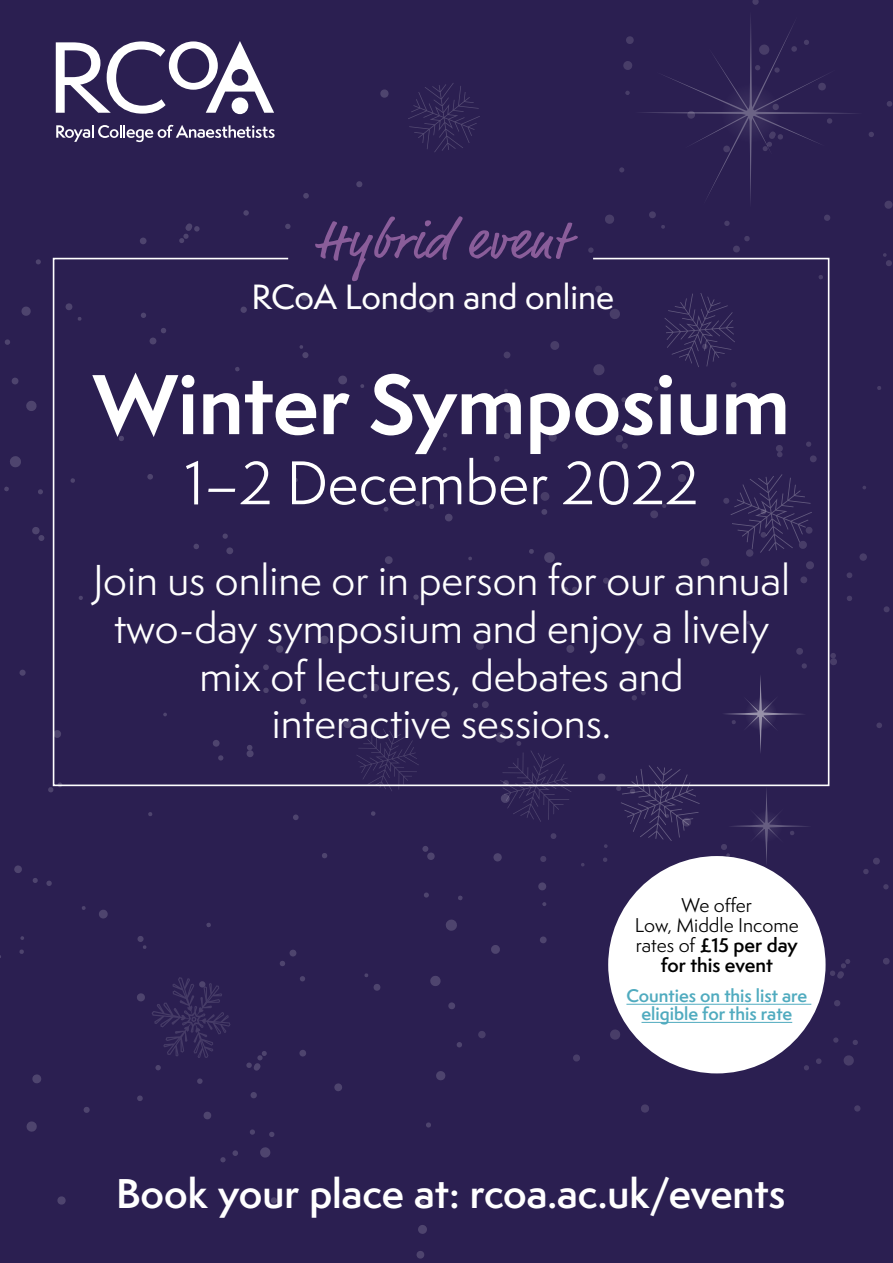
<style>
.page{position:relative;width:893px;height:1263px;background:#2b1f51}
.page>*{position:absolute;margin:0;border:0;box-sizing:border-box;transform-origin:0 0}
.t1{font:700 78px "Semplicita Pro";color:#fff}
.t2{font:56.55px "Semplicita Pro";color:#fff}
.t3{font:53.25px "Market OT";letter-spacing:.025em;color:#8a5d9a}
.t4{font:39.75px/47.7px "Semplicita Pro";color:#fff;text-align:center}
.t5{font:600 38.25px "Semplicita Pro";color:#fff}
.t6{font:500 32.25px "Semplicita Pro";color:#fff}
.t7{font:18.3px/19.8px "Semplicita Pro";color:#000;text-align:center}
.t8{font:600 16.8px/18.1px "Semplicita Pro";color:#50abbf;text-align:center}
.s1{font-weight:600}
</style>
<div class="page">
<svg style="left:538px;top:882px;width:8px;height:9px"></svg>
<svg style="left:426px;top:1122px;width:5px;height:6px"></svg>
<svg style="left:416px;top:1251px;width:8px;height:8px"></svg>
<svg style="left:456px;top:1042px;width:6px;height:6px"></svg>
<svg style="left:424px;top:892px;width:5px;height:6px"></svg>
<svg style="left:539px;top:936px;width:8px;height:8px"></svg>
<svg style="left:493px;top:853px;width:9px;height:9px"></svg>
<svg style="left:542px;top:902px;width:4px;height:4px"></svg>
<svg style="left:420px;top:1200px;width:5px;height:4px"></svg>
<svg style="left:436px;top:1071px;width:10px;height:10px"></svg>
<svg style="left:491px;top:945px;width:9px;height:9px"></svg>
<svg style="left:422px;top:846px;width:13px;height:14px"></svg>
<svg style="left:458px;top:895px;width:5px;height:5px"></svg>
<svg style="left:430px;top:976px;width:11px;height:10px"></svg>
<div style="left:448px;top:1002px;width:7px;height:7px;background:#4e446e;border-radius:3px"></div>
<svg style="left:418px;top:1225px;width:9px;height:9px"></svg>
<svg style="left:446px;top:919px;width:11px;height:12px"></svg>
<svg style="left:155px;top:1065px;width:6px;height:5px"></svg>
<svg style="left:300px;top:976px;width:5px;height:5px"></svg>
<svg style="left:232px;top:1150px;width:6px;height:6px"></svg>
<svg style="left:303px;top:193px;width:6px;height:6px"></svg>
<svg style="left:371px;top:811px;width:5px;height:5px"></svg>
<svg style="left:250px;top:1092px;width:7px;height:7px"></svg>
<svg style="left:373px;top:984px;width:8px;height:7px"></svg>
<svg style="left:299px;top:1049px;width:7px;height:8px"></svg>
<svg style="left:322px;top:853px;width:5px;height:6px"></svg>
<svg style="left:364px;top:973px;width:4px;height:4px"></svg>
<svg style="left:148px;top:812px;width:4px;height:4px"></svg>
<svg style="left:269px;top:1132px;width:6px;height:5px"></svg>
<div style="left:334px;top:1083px;width:8px;height:8px;background:#4e446e;border-radius:50%"></div>
<svg style="left:197px;top:1078px;width:6px;height:6px"></svg>
<svg style="left:380px;top:89px;width:9px;height:9px"></svg>
<svg style="left:356px;top:181px;width:7px;height:6px"></svg>
<svg style="left:270px;top:1197px;width:7px;height:7px"></svg>
<svg style="left:293px;top:814px;width:6px;height:6px"></svg>
<svg style="left:32px;top:878px;width:6px;height:5px"></svg>
<svg style="left:36px;top:259px;width:5px;height:6px"></svg>
<svg style="left:246px;top:1051px;width:21px;height:17px"></svg>
<svg style="left:285px;top:224px;width:6px;height:5px"></svg>
<svg style="left:137px;top:993px;width:8px;height:9px"></svg>
<svg style="left:137px;top:936px;width:10px;height:13px"></svg>
<svg style="left:137px;top:1095px;width:6px;height:6px"></svg>
<svg style="left:46px;top:880px;width:6px;height:6px"></svg>
<svg style="left:220px;top:1157px;width:6px;height:5px"></svg>
<svg style="left:20px;top:936px;width:4px;height:4px"></svg>
<svg style="left:186px;top:223px;width:7px;height:7px"></svg>
<svg style="left:280px;top:950px;width:17px;height:16px"></svg>
<svg style="left:14px;top:865px;width:8px;height:8px"></svg>
<svg style="left:250px;top:1129px;width:5px;height:6px"></svg>
<svg style="left:5px;top:339px;width:5px;height:6px"></svg>
<svg style="left:140px;top:237px;width:7px;height:8px"></svg>
<div style="left:38px;top:535px;width:7px;height:6px;background:#4e446e;border-radius:50%"></div>
<svg style="left:38px;top:489px;width:5px;height:6px"></svg>
<svg style="left:82px;top:906px;width:4px;height:4px"></svg>
<svg style="left:19px;top:669px;width:7px;height:7px"></svg>
<svg style="left:32px;top:1074px;width:9px;height:9px"></svg>
<svg style="left:203px;top:1111px;width:8px;height:9px"></svg>
<svg style="left:99px;top:910px;width:9px;height:9px"></svg>
<svg style="left:26px;top:1121px;width:11px;height:11px"></svg>
<svg style="left:260px;top:1147px;width:11px;height:11px"></svg>
<svg style="left:243px;top:210px;width:6px;height:6px"></svg>
<svg style="left:57px;top:1196px;width:9px;height:9px"></svg>
<svg style="left:206px;top:923px;width:5px;height:4px"></svg>
<svg style="left:83px;top:1107px;width:7px;height:6px"></svg>
<svg style="left:21px;top:306px;width:10px;height:10px"></svg>
<svg style="left:19px;top:949px;width:5px;height:5px"></svg>
<svg style="left:179px;top:226px;width:21px;height:17px"></svg>
<svg style="left:32px;top:527px;width:8px;height:8px"></svg>
<svg style="left:4px;top:486px;width:5px;height:5px"></svg>
<svg style="left:26px;top:401px;width:11px;height:10px"></svg>
<svg style="left:11px;top:377px;width:8px;height:8px"></svg>
<svg style="left:48px;top:787px;width:6px;height:6px"></svg>
<svg style="left:10px;top:456px;width:11px;height:11px"></svg>
<svg style="left:884px;top:201px;width:9px;height:8px"></svg>
<svg style="left:883px;top:884px;width:6px;height:5px"></svg>
<svg style="left:816px;top:1058px;width:6px;height:6px"></svg>
<svg style="left:887px;top:101px;width:5px;height:6px"></svg>
<svg style="left:884px;top:606px;width:6px;height:6px"></svg>
<div style="left:837px;top:972px;width:6px;height:7px;background:#312656;border-radius:2px"></div>
<svg style="left:834px;top:1000px;width:6px;height:6px"></svg>
<svg style="left:830px;top:653px;width:6px;height:5px"></svg>
<svg style="left:733px;top:236px;width:17px;height:17px"></svg>
<div style="left:883px;top:957px;width:7px;height:8px;background:#483d68;border-radius:50%"></div>
<div style="left:830px;top:658px;width:7px;height:7px;background:#483d68;border-radius:3px"></div>
<svg style="left:853px;top:1040px;width:5px;height:5px"></svg>
<div style="left:837px;top:971px;width:7px;height:7px;background:#483d68;border-radius:3px"></div>
<div style="left:854px;top:1105px;width:7px;height:7px;background:#483d68;border-radius:3px"></div>
<svg style="left:876px;top:722px;width:6px;height:6px"></svg>
<svg style="left:619px;top:167px;width:5px;height:6px"></svg>
<svg style="left:830px;top:959px;width:20px;height:17px"></svg>
<svg style="left:573px;top:1054px;width:7px;height:8px"></svg>
<svg style="left:869px;top:132px;width:5px;height:5px"></svg>
<svg style="left:883px;top:253px;width:9px;height:13px"></svg>
<svg style="left:804px;top:1065px;width:5px;height:6px"></svg>
<svg style="left:604px;top:844px;width:4px;height:4px"></svg>
<svg style="left:540px;top:856px;width:6px;height:6px"></svg>
<svg style="left:846px;top:572px;width:6px;height:6px"></svg>
<svg style="left:626px;top:36px;width:8px;height:8px"></svg>
<svg style="left:863px;top:858px;width:17px;height:16px"></svg>
<svg style="left:833px;top:1037px;width:6px;height:6px"></svg>
<svg style="left:588px;top:247px;width:6px;height:6px"></svg>
<div style="left:859px;top:553px;width:8px;height:8px;background:#483d68;border-radius:50%"></div>
<svg style="left:877px;top:386px;width:4px;height:4px"></svg>
<svg style="left:610px;top:1029px;width:10px;height:11px"></svg>
<svg style="left:551px;top:833px;width:6px;height:6px"></svg>
<div style="left:478px;top:1031px;width:8px;height:7px;background:#483d68;border-radius:50%"></div>
<svg style="left:843px;top:1055px;width:11px;height:11px"></svg>
<svg style="left:641px;top:1104px;width:8px;height:9px"></svg>
<svg style="left:625px;top:91px;width:5px;height:4px"></svg>
<svg style="left:605px;top:214px;width:9px;height:10px"></svg>
<svg style="left:847px;top:596px;width:5px;height:5px"></svg>
<svg style="left:603px;top:857px;width:4px;height:5px"></svg>
<svg style="left:752px;top:0;width:7px;height:5px"></svg>
<svg style="left:623px;top:61px;width:9px;height:9px"></svg>
<svg style="left:616px;top:787px;width:84px;height:54px"></svg>
<svg style="left:408px;top:83px;width:72px;height:69px"></svg>
<svg style="left:501px;top:787px;width:70px;height:35px"></svg>
<svg style="left:152px;top:977px;width:79px;height:81px"></svg>
<svg style="left:721px;top:789px;width:87px;height:76px"></svg>
<svg style="left:642px;top:18px;width:214px;height:184px"></svg>
<svg style="left:52px;top:257px;width:778px;height:530px"></svg>
<svg style="left:56px;top:125px;width:219px;height:17px"></svg>
<svg style="left:56px;top:41px;width:218px;height:73px"></svg>
<div style="left:608px;top:856px;width:218px;height:217px;background:#fff;border-radius:50%"></div>
<hr style="left:626px;top:1004px;width:185px;height:1px;background:#50abbf">
<hr style="left:641px;top:1022px;width:151px;height:1px;background:#50abbf">
<h3 class="t3" style="left:316px;top:209px;width:253px">Hybrid event</h3>
<p class="t6" style="left:251px;top:274px;width:364px">RCoA London and online</p>
<h1 class="t1" style="left:93px;top:346px;width:698px">Winter Symposium</h1>
<h2 class="t2" style="left:185px;top:443px;width:516px">1–2 December 2022</h2>
<p class="t4" style="left:93px;top:556px;width:699px">Join us online or in person for our annual two-day symposium and enjoy a lively mix of lectures, debates and<br>interactive sessions.</p>
<p class="t7" style="left:635px;top:895px;width:165px">We offer<br>Low, Middle Income rates of <span class="s1">£15 per day for this event</span></p>
<p class="t8" style="left:626px;top:986px;width:182px">Counties on this list are eligible for this rate</p>
<p class="t5" style="left:116px;top:1165px;width:671px">Book your place at: rcoa.ac.uk/events</p>
</div>
